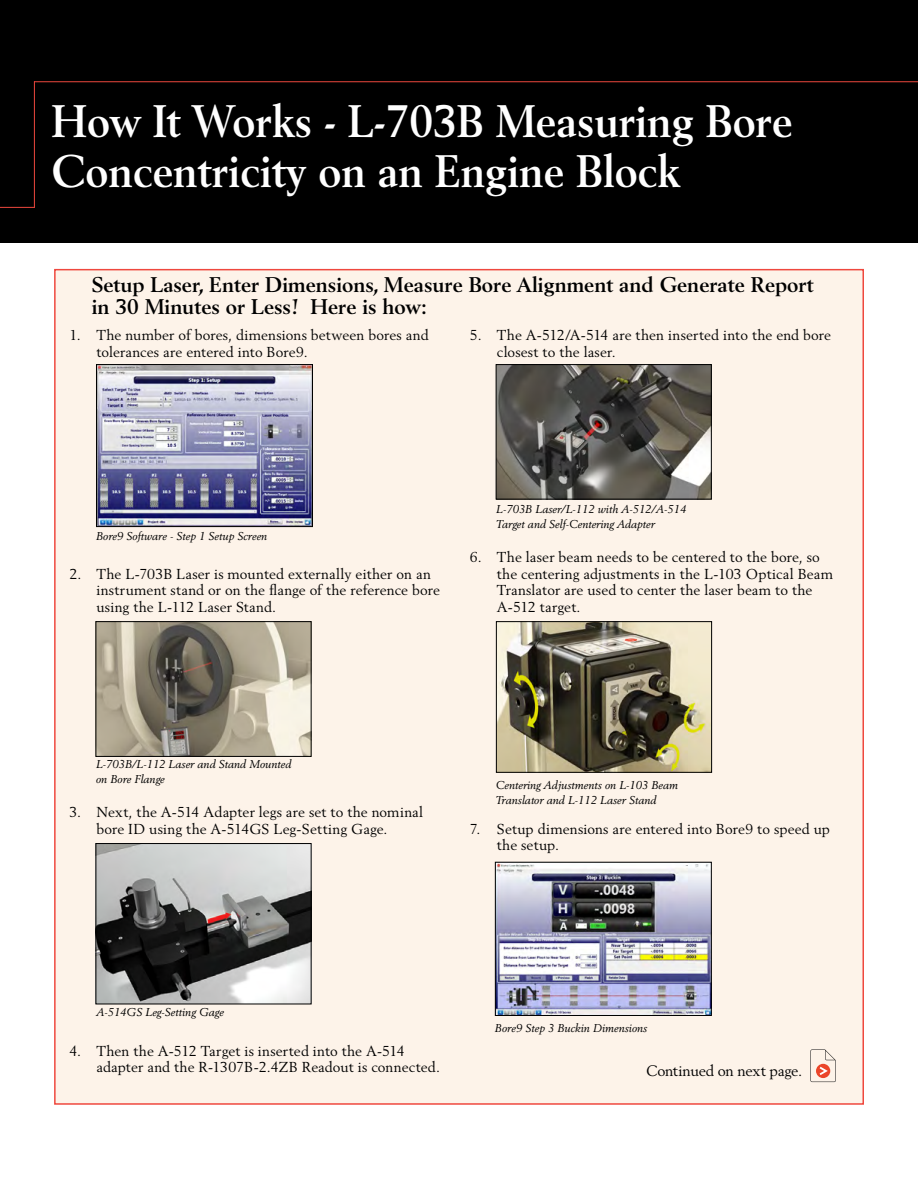
<style>
.page{position:relative;width:918px;height:1188px;background:#fff}
.page>*{position:absolute;margin:0;border:0;box-sizing:border-box;transform-origin:0 0}
.t1{font:700 45px/49.5px "Berling LT Std";color:#fff;scale:.95 1}
.t2{font:700 21px/22.5px "Berling LT Std";color:#000}
.t3{font:15px "Berling LT Std";letter-spacing:-.02em;color:#000}
.t4{font:14.25px/16.5px "Berling LT Std";letter-spacing:.01em;color:#000}
.t5{font:italic 11.25px/15px "Berling LT Std";color:#000}
</style>
<div class="page">
<div style="left:54px;top:269px;width:810px;height:836px;background:#fdf3e9;border:2px solid #ef483e"></div>
<div style="left:0;top:0;width:918px;height:243px;background:#000"></div>
<hr style="left:34px;top:81px;width:884px;height:1px;background:#ef483e">
<hr style="left:0;top:207px;width:35px;height:1px;background:#ef483e">
<hr style="left:34px;top:81px;width:1px;height:127px;background:#ef483e">
<img style="left:98px;top:623px;width:212px;height:132px">
<div style="left:96px;top:621px;width:216px;height:136px;border:1px solid #000"></div>
<img style="left:98px;top:366px;width:213px;height:159px">
<div style="left:96px;top:364px;width:217px;height:163px;border:1px solid #000"></div>
<img style="left:497px;top:864px;width:213px;height:150px">
<div style="left:495px;top:862px;width:217px;height:154px;border:1px solid #000"></div>
<img style="left:98px;top:845px;width:212px;height:157px">
<div style="left:96px;top:843px;width:216px;height:161px;border:1px solid #000"></div>
<img style="left:498px;top:366px;width:212px;height:131px">
<div style="left:496px;top:364px;width:216px;height:135px;border:1px solid #000"></div>
<img style="left:498px;top:623px;width:212px;height:148px">
<div style="left:496px;top:621px;width:216px;height:152px;border:1px solid #000"></div>
<svg style="left:810px;top:1049px;width:26px;height:33px"></svg>
<h1 class="t1" style="left:52px;top:97px;width:782px">How It Works - L-703B Measuring Bore<br>Concentricity on an Engine Block</h1>
<h2 class="t2" style="left:92px;top:273px;width:723px">Setup Laser, Enter Dimensions, Measure Bore Alignment and Generate Report in 30 Minutes or Less! Here is how:</h2>
<p class="t4" style="left:96px;top:327px;width:334px;text-indent:-27px">1. The number of bores, dimensions between bores and tolerances are entered into Bore9.</p>
<p class="t4" style="left:497px;top:327px;width:336px;text-indent:-27px">5. The A-512/A-514 are then inserted into the end bore closest to the laser.</p>
<p class="t5" style="left:96px;top:528px;width:173px">Bore9 Software - Step 1 Setup Screen</p>
<p class="t4" style="left:96px;top:565px;width:345px;text-indent:-27px">2. The L-703B Laser is mounted externally either on an instrument stand or on the flange of the reference bore using the L-112 Laser Stand.</p>
<p class="t5" style="left:496px;top:502px;width:192px">L-703B Laser/L-112 with A-512/A-514<br>Target and Self-Centering Adapter</p>
<p class="t4" style="left:497px;top:549px;width:338px;text-indent:-27px">6. The laser beam needs to be centered to the bore, so the centering adjustments in the L-103 Optical Beam Translator are used to center the laser beam to the A-512 target.</p>
<p class="t5" style="left:96px;top:757px;width:197px">L-703B/L-112 Laser and Stand Mounted on Bore Flange</p>
<p class="t4" style="left:96px;top:804px;width:328px;text-indent:-27px">3. Next, the A-514 Adapter legs are set to the nominal bore ID using the A-514GS Leg-Setting Gage.</p>
<p class="t5" style="left:496px;top:778px;width:184px">Centering Adjustments on L-103 Beam<br>Translator and L-112 Laser Stand</p>
<p class="t4" style="left:497px;top:820px;width:335px;text-indent:-27px">7. Setup dimensions are entered into Bore9 to speed up the setup.</p>
<p class="t5" style="left:96px;top:1005px;width:129px">A-514GS Leg-Setting Gage</p>
<p class="t4" style="left:96px;top:1042px;width:345px;text-indent:-27px">4. Then the A-512 Target is inserted into the A-514 adapter and the R-1307B-2.4ZB Readout is connected.</p>
<p class="t5" style="left:495px;top:1020px;width:154px">Bore9 Step 3 Buckin Dimensions</p>
<p class="t3" style="left:646px;top:1061px;width:158px">Continued on next page.</p>
</div>
